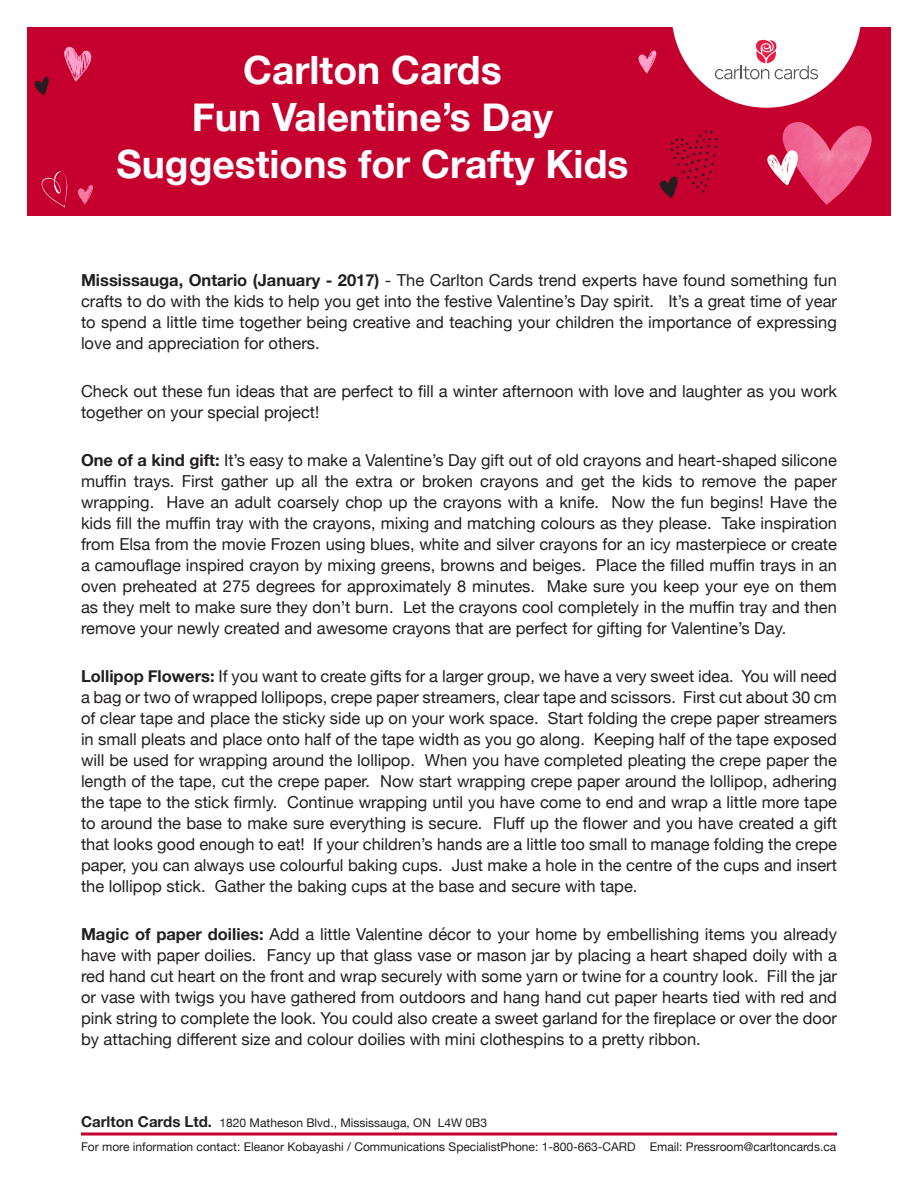
<style>
.page{position:relative;width:918px;height:1188px;background:#fff}
.page>*{position:absolute;margin:0;border:0;box-sizing:border-box;transform-origin:0 0}
.t1{font:700 39px/46.8px "Helvetica Neue";color:#fff;text-align:center}
.t2{font:16.5px/21px "Helvetica Neue";color:#231f20;text-align:justify}
.t3{font:12px "Helvetica Neue";color:#231f20}
.s1{font-weight:700}
.s2{font-weight:700;font-size:15px}
</style>
<div class="page">
<div style="left:27px;top:27px;width:864px;height:189px;background:#c5002e"></div>
<svg style="left:41px;top:171px;width:27px;height:36px"></svg>
<svg style="left:78px;top:185px;width:15px;height:20px"></svg>
<svg style="left:672px;top:27px;width:189px;height:81px"></svg>
<img style="left:782px;top:122px;width:90px;height:83px">
<svg style="left:64px;top:46px;width:27px;height:36px"></svg>
<svg style="left:659px;top:130px;width:59px;height:68px"></svg>
<svg style="left:638px;top:50px;width:19px;height:24px"></svg>
<svg style="left:34px;top:77px;width:15px;height:18px"></svg>
<svg style="left:767px;top:146px;width:37px;height:39px"></svg>
<svg style="left:81px;top:1132px;width:756px;height:4px;background:#d33f62"></svg>
<p class="t1" style="left:116px;top:48px;width:514px">Carlton Cards<br>Fun Valentine’s Day<br>Suggestions for Crafty Kids</p>
<p class="t2" style="left:81px;top:271px;width:758px"><span class="s1">Mississauga, Ontario (January - 2017)</span> - The Carlton Cards trend experts have found something fun crafts to do with the kids to help you get into the festive Valentine’s Day spirit. It’s a great time of year to spend a little time together being creative and teaching your children the importance of expressing love and appreciation for others.</p>
<p class="t2" style="left:81px;top:382px;width:758px">Check out these fun ideas that are perfect to fill a winter afternoon with love and laughter as you work together on your special project!</p>
<p class="t2" style="left:81px;top:451px;width:758px"><span class="s1">One of a kind gift:</span> It’s easy to make a Valentine’s Day gift out of old crayons and heart-shaped silicone muffin trays. First gather up all the extra or broken crayons and get the kids to remove the paper wrapping. Have an adult coarsely chop up the crayons with a knife. Now the fun begins! Have the kids fill the muffin tray with the crayons, mixing and matching colours as they please. Take inspiration from Elsa from the movie Frozen using blues, white and silver crayons for an icy masterpiece or create a camouflage inspired crayon by mixing greens, browns and beiges. Place the filled muffin trays in an oven preheated at 275 degrees for approximately 8 minutes. Make sure you keep your eye on them as they melt to make sure they don’t burn. Let the crayons cool completely in the muffin tray and then remove your newly created and awesome crayons that are perfect for gifting for Valentine’s Day.</p>
<p class="t2" style="left:81px;top:667px;width:758px"><span class="s1">Lollipop Flowers:</span> If you want to create gifts for a larger group, we have a very sweet idea. You will need a bag or two of wrapped lollipops, crepe paper streamers, clear tape and scissors. First cut about 30 cm of clear tape and place the sticky side up on your work space. Start folding the crepe paper streamers in small pleats and place onto half of the tape width as you go along. Keeping half of the tape exposed will be used for wrapping around the lollipop. When you have completed pleating the crepe paper the length of the tape, cut the crepe paper. Now start wrapping crepe paper around the lollipop, adhering the tape to the stick firmly. Continue wrapping until you have come to end and wrap a little more tape to around the base to make sure everything is secure. Fluff up the flower and you have created a gift that looks good enough to eat! If your children’s hands are a little too small to manage folding the crepe paper, you can always use colourful baking cups. Just make a hole in the centre of the cups and insert the lollipop stick. Gather the baking cups at the base and secure with tape.</p>
<p class="t2" style="left:81px;top:925px;width:758px"><span class="s1">Magic of paper doilies:</span> Add a little Valentine décor to your home by embellishing items you already have with paper doilies. Fancy up that glass vase or mason jar by placing a heart shaped doily with a red hand cut heart on the front and wrap securely with some yarn or twine for a country look. Fill the jar or vase with twigs you have gathered from outdoors and hang hand cut paper hearts tied with red and pink string to complete the look. You could also create a sweet garland for the fireplace or over the door by attaching different size and colour doilies with mini clothespins to a pretty ribbon.</p>
<p class="t3" style="left:81px;top:1114px;width:408px"><span class="s2">Carlton Cards Ltd.</span> 1820 Matheson Blvd., Mississauga, ON L4W 0B3</p>
<p class="t3" style="left:81px;top:1138px;width:757px">For more information contact: Eleanor Kobayashi / Communications SpecialistPhone: 1-800-663-CARD Email: Pressroom@carltoncards.ca</p>
</div>
